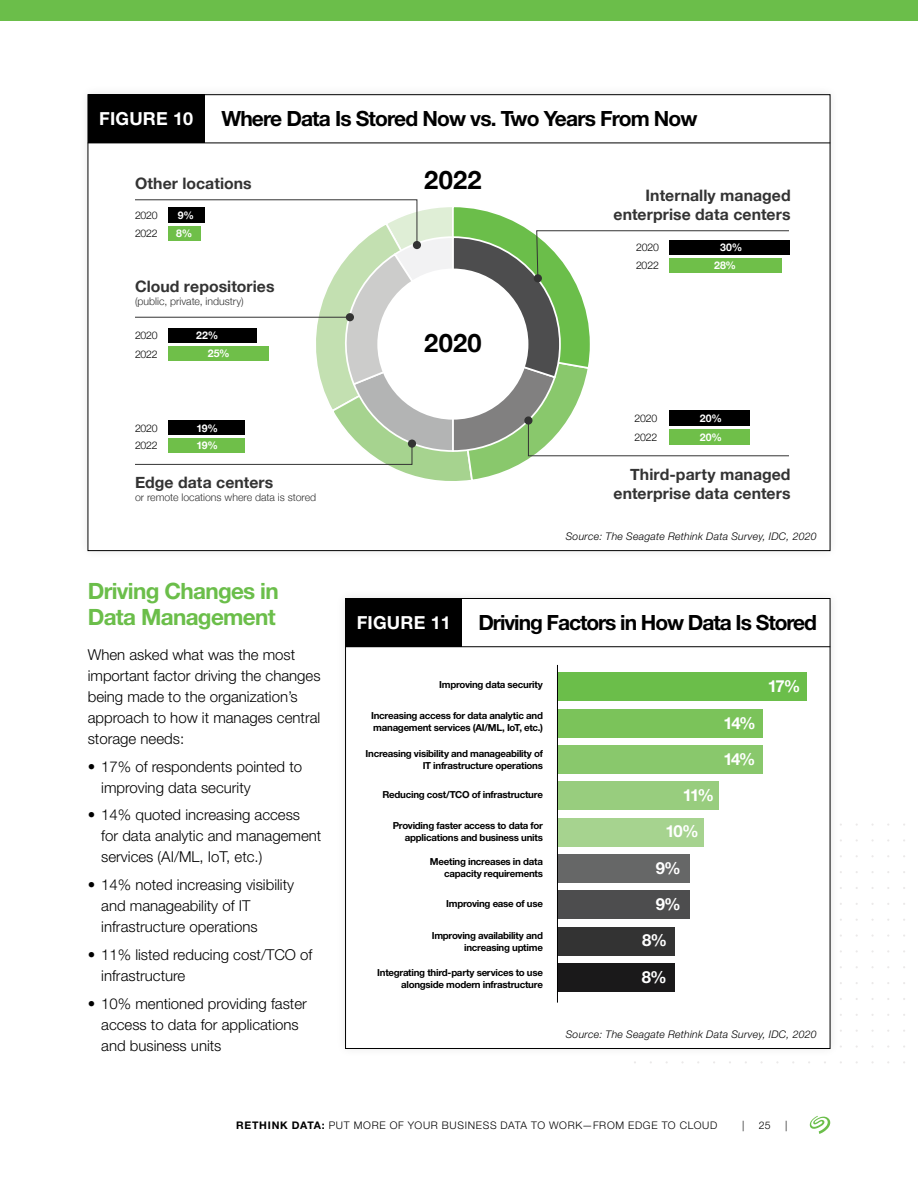
<style>
.page{position:relative;width:918px;height:1188px;background:#fff}
.page>*{position:absolute;margin:0;border:0;box-sizing:border-box;transform-origin:0 0}
.t1{font:700 25.5px "Helvetica Neue";letter-spacing:.015em;color:#000}
.t2{font:700 22.5px/25.5px "Helvetica Neue LT Std";letter-spacing:-.03em;color:#6bbe4a}
.t3{font:700 21px "Helvetica Neue LT Std";letter-spacing:-.05em;color:#000}
.t4{font:700 18px "Helvetica Neue LT Std";letter-spacing:.01em;color:#fff}
.t5{font:700 16.65px/36.3px "Helvetica Neue LT Std";letter-spacing:-.095em;color:#fff}
.t6{font:700 15.75px/18.9px "Helvetica Neue";letter-spacing:.005em;color:#333;text-align:right}
.t7{font:300 15px/21px "Helvetica Neue LT Std";color:#000}
.t8{font:italic 300 10.5px "Helvetica Neue LT Std";letter-spacing:.02em;color:#000}
.t9{font:300 10.5px "Helvetica Neue LT Std";letter-spacing:.065em;color:#000}
.t10{font:300 10.5px "Helvetica Neue";color:#333}
.t11{font:300 10.5px "Helvetica Neue";letter-spacing:-.02em;color:#000}
.t12{font:700 10.5px/18.3px "Helvetica Neue";letter-spacing:.01em;color:#fff}
.t13{font:700 9.75px/12px "Helvetica Neue LT Std";letter-spacing:-.025em;color:#000;text-align:right}
.s1{font-weight:700}
</style>
<div class="page">
<svg style="left:810px;top:1116px;width:20px;height:18px"></svg>
<div style="left:0;top:0;width:918px;height:21px;background:#6bbe4a"></div>
<div style="left:78px;top:85px;width:762px;height:476px;background:#000;opacity:.1"></div>
<div style="left:88px;top:95px;width:742px;height:456px;background:#fff"></div>
<svg style="left:135px;top:199px;width:654px;height:282px"></svg>
<div style="left:408px;top:440px;width:8px;height:8px;background:#333;border-radius:50%"></div>
<div style="left:346px;top:313px;width:8px;height:8px;background:#333;border-radius:50%"></div>
<div style="left:413px;top:241px;width:8px;height:8px;background:#333;border-radius:50%"></div>
<div style="left:669px;top:259px;width:113px;height:14px;background:#6fbf49"></div>
<div style="left:669px;top:240px;width:121px;height:15px;background:#000"></div>
<div style="left:669px;top:430px;width:81px;height:15px;background:#6fbf49"></div>
<div style="left:669px;top:410px;width:81px;height:16px;background:#000"></div>
<div style="left:168px;top:438px;width:77px;height:15px;background:#6fbf49"></div>
<div style="left:168px;top:421px;width:77px;height:14px;background:#000"></div>
<div style="left:168px;top:346px;width:101px;height:15px;background:#6fbf49"></div>
<div style="left:168px;top:328px;width:89px;height:15px;background:#000"></div>
<div style="left:168px;top:226px;width:32px;height:15px;background:#6fbf49"></div>
<div style="left:168px;top:208px;width:36px;height:15px;background:#000"></div>
<hr style="left:88px;top:143px;width:742px;height:1px;background:#000">
<div style="left:88px;top:95px;width:117px;height:48px;background:#000"></div>
<div style="left:336px;top:589px;width:504px;height:469px;background:#000;opacity:.1"></div>
<div style="left:346px;top:599px;width:484px;height:449px;background:#fff"></div>
<div style="left:557px;top:673px;width:250px;height:28px;background:#6bbe4a"></div>
<div style="left:557px;top:709px;width:206px;height:28px;background:#7bc35a"></div>
<div style="left:557px;top:745px;width:206px;height:29px;background:#89c86c"></div>
<div style="left:557px;top:782px;width:162px;height:28px;background:#98cd7e"></div>
<div style="left:557px;top:818px;width:147px;height:28px;background:#a6d38f"></div>
<div style="left:557px;top:855px;width:133px;height:28px;background:#666767"></div>
<div style="left:557px;top:891px;width:133px;height:28px;background:#4d4d4e"></div>
<div style="left:557px;top:927px;width:118px;height:28px;background:#333"></div>
<div style="left:557px;top:964px;width:118px;height:28px;background:#1a191a"></div>
<hr style="left:557px;top:665px;width:1px;height:338px;background:#000">
<hr style="left:345px;top:646px;width:485px;height:1px;background:#000">
<div style="left:345px;top:598px;width:117px;height:49px;background:#000"></div>
<p class="t4" style="left:99px;top:108px;width:96px">FIGURE 10</p>
<h3 class="t3" style="left:221px;top:106px;width:478px">Where Data Is Stored Now vs. Two Years From Now</h3>
<p class="t6" style="left:135px;top:174px;width:118px">Other locations</p>
<p class="t11" style="left:135px;top:207px;width:24px">2020</p>
<p class="t12" style="left:176px;top:207px;width:19px;line-height:17.9px">9%<br>8%</p>
<p class="t11" style="left:135px;top:225px;width:24px">2022</p>
<p class="t6" style="left:135px;top:277px;width:141px">Cloud repositories</p>
<p class="t10" style="left:135px;top:292px;width:110px">(public, private, industry)</p>
<p class="t11" style="left:135px;top:327px;width:24px">2020</p>
<p class="t11" style="left:135px;top:345px;width:24px">2022</p>
<p class="t11" style="left:135px;top:420px;width:24px">2020</p>
<p class="t11" style="left:135px;top:437px;width:24px">2022</p>
<p class="t12" style="left:208px;top:326px;width:23px;text-indent:-12px">22%<br>25%</p>
<p class="t12" style="left:196px;top:420px;width:23px;line-height:17.5px">19%<br>19%</p>
<p class="t6" style="left:135px;top:474px;width:140px">Edge data centers</p>
<p class="t10" style="left:135px;top:489px;width:183px">or remote locations where data is stored</p>
<h2 class="t2" style="left:88px;top:578px;width:193px">Driving Changes in<br>Data Management</h2>
<p class="t7" style="left:88px;top:644px;width:234px">When asked what was the most important factor driving the changes being made to the organization’s approach to how it manages central storage needs:</p>
<p class="t7" style="left:101px;top:755px;width:202px;text-indent:-14px">• 17% of respondents pointed to improving data security</p>
<p class="t7" style="left:101px;top:804px;width:222px;text-indent:-14px">• 14% quoted increasing access<br>for data analytic and management services (AI/ML, IoT, etc.)</p>
<p class="t7" style="left:101px;top:874px;width:194px;text-indent:-14px">• 14% noted increasing visibility and manageability of IT infrastructure operations</p>
<p class="t7" style="left:101px;top:944px;width:213px;text-indent:-14px">• 11% listed reducing cost/TCO of infrastructure</p>
<p class="t7" style="left:101px;top:992px;width:207px;text-indent:-14px">• 10% mentioned providing faster access to data for applications and business units</p>
<h1 class="t1" style="left:424px;top:160px;width:59px">2022</h1>
<h1 class="t1" style="left:424px;top:323px;width:59px">2020</h1>
<p class="t6" style="left:614px;top:186px;width:179px">Internally managed enterprise data centers</p>
<p class="t11" style="left:636px;top:239px;width:24px">2020</p>
<p class="t11" style="left:636px;top:257px;width:24px">2022</p>
<p class="t12" style="left:714px;top:239px;width:30px;line-height:17.4px;text-align:center">30%<br>28%</p>
<p class="t11" style="left:634px;top:409px;width:24px">2020</p>
<p class="t11" style="left:634px;top:429px;width:24px">2022</p>
<p class="t12" style="left:700px;top:410px;width:24px">20%<br>20%</p>
<p class="t6" style="left:614px;top:465px;width:179px">Third-party managed enterprise data centers</p>
<p class="t8" style="left:566px;top:530px;width:252px">Source: The Seagate Rethink Data Survey, IDC, 2020</p>
<p class="t4" style="left:357px;top:611px;width:96px">FIGURE 11</p>
<h3 class="t3" style="left:478px;top:610px;width:340px">Driving Factors in How Data Is Stored</h3>
<p class="t13" style="left:439px;top:678px;width:105px">Improving data security</p>
<p class="t5" style="left:768px;top:668px;width:34px">17%</p>
<p class="t5" style="left:723px;top:704px;width:34px">14%<br>14%</p>
<p class="t5" style="left:683px;top:777px;width:33px">11%</p>
<p class="t5" style="left:666px;top:813px;width:35px">10%</p>
<p class="t5" style="left:656px;top:849px;width:27px">9%</p>
<p class="t5" style="left:656px;top:886px;width:27px">9%</p>
<p class="t5" style="left:642px;top:922px;width:26px">8%</p>
<p class="t5" style="left:642px;top:958px;width:26px">8%</p>
<p class="t13" style="left:371px;top:709px;width:173px;text-align:left">Increasing access for data analytic and management services (AI/ML, IoT, etc.)</p>
<p class="t13" style="left:366px;top:747px;width:179px">Increasing visibility and manageability of<br>IT infrastructure operations</p>
<p class="t13" style="left:383px;top:789px;width:162px">Reducing cost/TCO of infrastructure</p>
<p class="t13" style="left:393px;top:819px;width:152px">Providing faster access to data for applications and business units</p>
<p class="t13" style="left:430px;top:856px;width:115px">Meeting increases in data capacity requirements</p>
<p class="t13" style="left:446px;top:897px;width:98px">Improving ease of use</p>
<p class="t13" style="left:432px;top:929px;width:113px">Improving availability and increasing uptime</p>
<p class="t13" style="left:377px;top:966px;width:167px">Integrating third-party services to use alongside modern infrastructure</p>
<p class="t8" style="left:566px;top:1028px;width:252px">Source: The Seagate Rethink Data Survey, IDC, 2020</p>
<p class="t9" style="left:236px;top:1118px;width:483px"><span class="s1">RETHINK DATA:</span> PUT MORE OF YOUR BUSINESS DATA TO WORK—FROM EDGE TO CLOUD</p>
<p class="t9" style="left:742px;top:1118px;width:4px">|</p>
<p class="t9" style="left:759px;top:1118px;width:14px">25</p>
<p class="t9" style="left:785px;top:1118px;width:4px">|</p>
</div>
